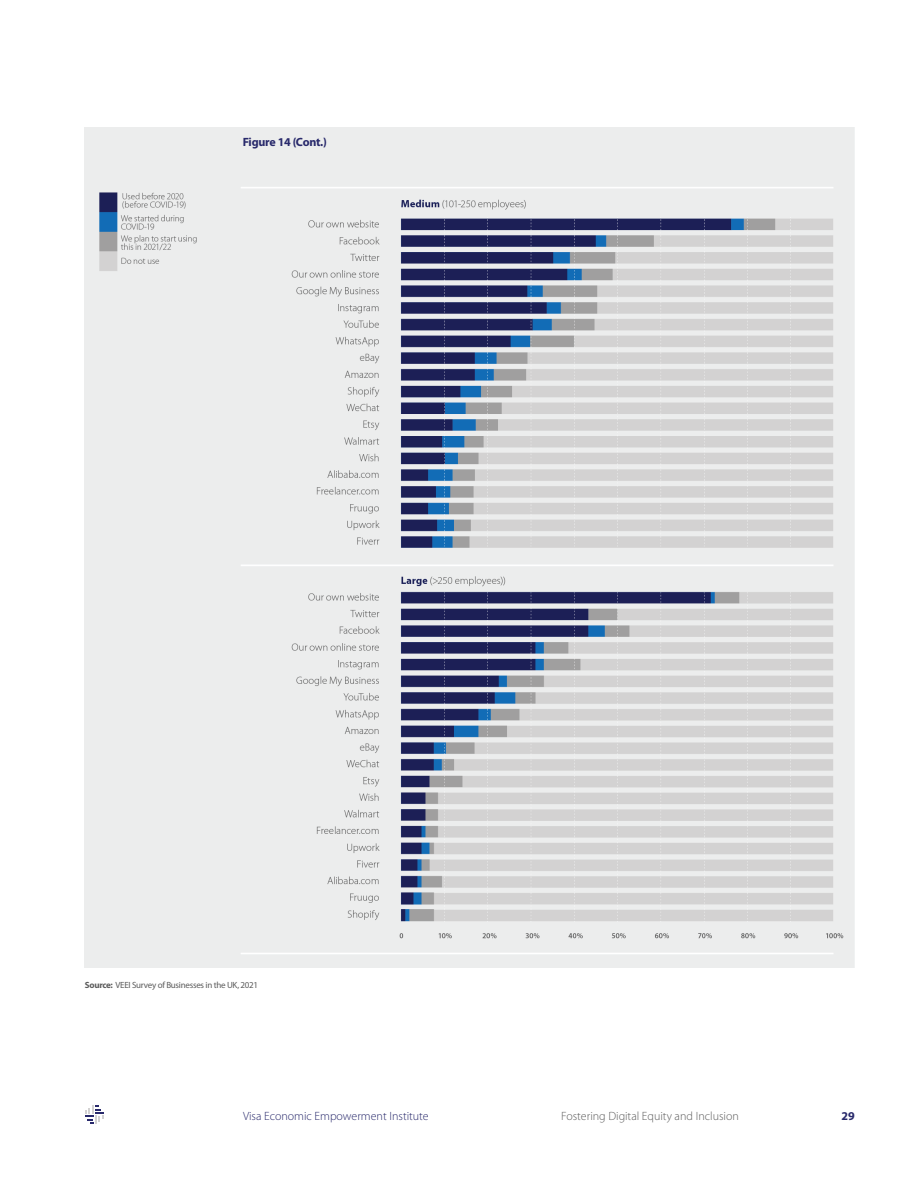
<style>
.page{position:relative;width:918px;height:1188px;background:#fff}
.page>*{position:absolute;margin:0;border:0;box-sizing:border-box;transform-origin:0 0}
.t1{font:300 12px "Myriad Pro";color:#5c5c5c}
.t2{font:300 12px "Myriad Pro";color:#28296b}
.t3{font:700 12px "Myriad Pro";letter-spacing:-.02em;color:#28296b}
.t4{font:9px "Myriad Pro";letter-spacing:-.03em;color:#5c5c5c}
.s1{font-weight:700}
</style>
<div class="page">
<svg style="left:85px;top:1106px;width:19px;height:18px"></svg>
<img style="left:85px;top:128px;width:769px;height:840px">
<p class="t3" style="left:243px;top:134px;width:85px">Figure 14 (Cont.)</p>
<p class="t4" style="left:85px;top:980px;width:175px"><span class="s1">Source:</span> VEEI Survey of Businesses in the UK, 2021</p>
<h1 class="t2" style="left:243px;top:1109px;width:187px">Visa Economic Empowerment Institute</h1>
<h1 class="t1" style="left:561px;top:1109px;width:179px">Fostering Digital Equity and Inclusion</h1>
<h1 class="t3" style="left:841px;top:1108px;width:15px">29</h1>
</div>
